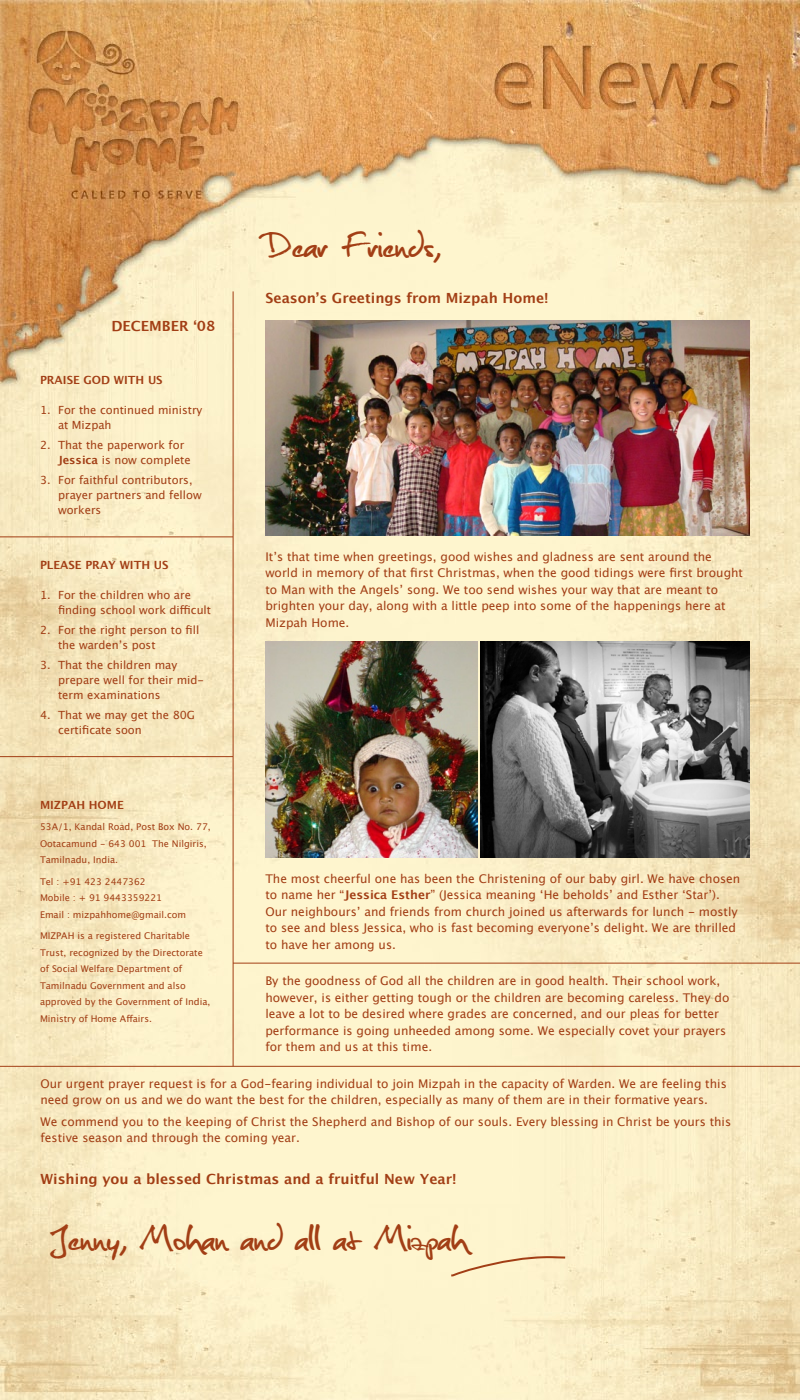
<style>
.page{position:relative;width:800px;height:1400px;background:#fff}
.page>*{position:absolute;margin:0;border:0;box-sizing:border-box;transform-origin:0 0}
.t1{font:48px "Christopherhand";color:#a23e15}
.t2{font:700 14px "Lucida Grande";color:#a23e15}
.t3{font:12px/16.5px "Lucida Grande";color:#a23e15}
.t4{font:11.2px/15px "Lucida Grande";color:#a23e15}
.t5{font:700 11.2px "Lucida Grande";color:#a23e15}
.t6{font:9.2px/16.5px "Lucida Grande";color:#a23e15}
.s1{font-weight:700}
</style>
<div class="page">
<img style="left:0;top:0;width:800px;height:1400px">
<hr style="left:233px;top:291px;width:1px;height:775px;background:#a23e15">
<hr style="left:0;top:537px;width:233px;height:1px;background:#a23e15">
<hr style="left:0;top:756px;width:233px;height:1px;background:#a23e15">
<hr style="left:0;top:1066px;width:233px;height:1px;background:#a23e15">
<svg style="left:449px;top:1255px;width:118px;height:23px;background:#f5e3bc"></svg>
<img style="left:265px;top:320px;width:485px;height:216px">
<img style="left:480px;top:642px;width:270px;height:216px">
<img style="left:265px;top:642px;width:213px;height:216px">
<hr style="left:233px;top:963px;width:567px;height:1px;background:#a23e15">
<hr style="left:233px;top:1066px;width:567px;height:1px;background:#a23e15">
<p class="t2" style="left:111px;top:318px;width:106px">DECEMBER ‘08</p>
<p class="t5" style="left:40px;top:374px;width:124px">PRAISE GOD WITH US</p>
<p class="t4" style="left:58px;top:403px;width:146px;text-indent:-18px">1. For the continued ministry at Mizpah</p>
<p class="t4" style="left:58px;top:438px;width:134px;text-indent:-18px">2. That the paperwork for<br><span class="s1">Jessica</span> is now complete</p>
<p class="t4" style="left:58px;top:473px;width:145px;text-indent:-18px">3. For faithful contributors, prayer partners and fellow workers</p>
<p class="t5" style="left:40px;top:559px;width:130px">PLEASE PRAY WITH US</p>
<p class="t4" style="left:58px;top:588px;width:155px;text-indent:-18px">1. For the children who are finding school work difficult</p>
<p class="t4" style="left:58px;top:623px;width:143px;text-indent:-18px">2. For the right person to fill the warden’s post</p>
<p class="t4" style="left:58px;top:658px;width:148px;text-indent:-18px">3. That the children may prepare well for their mid&shy;term examinations</p>
<p class="t4" style="left:58px;top:708px;width:139px;text-indent:-18px">4. That we may get the 80G certificate soon</p>
<h1 class="t1" style="left:266px;top:225px;width:178px">Dear Friends,</h1>
<p class="t2" style="left:266px;top:290px;width:285px">Season’s Greetings from Mizpah Home!</p>
<p class="t3" style="left:265px;top:549px;width:479px">It’s that time when greetings, good wishes and gladness are sent around the world in memory of that first Christmas, when the good tidings were first brought to Man with the Angels’ song. We too send wishes your way that are meant to brighten your day, along with a little peep into some of the happenings here at Mizpah Home.</p>
<p class="t5" style="left:40px;top:799px;width:85px">MIZPAH HOME</p>
<p class="t6" style="left:40px;top:819px;width:172px">53A/1, Kandal Road, Post Box No. 77,<br>Ootacamund - 643 001 The Nilgiris,<br>Tamilnadu, India.</p>
<p class="t6" style="left:40px;top:874px;width:148px">Tel : +91 423 2447362<br>Mobile : + 91 9443359221<br>Email : mizpahhome@gmail.com</p>
<p class="t6" style="left:40px;top:928px;width:172px">MIZPAH is a registered Charitable<br>Trust, recognized by the Directorate of Social Welfare Department of<br>Tamilnadu Government and also approved by the Government of India,<br>Ministry of Home Affairs.</p>
<p class="t3" style="left:265px;top:871px;width:476px">The most cheerful one has been the Christening of our baby girl. We have chosen to name her “<span class="s1">Jessica Esther</span>” (Jessica meaning ‘He beholds’ and Esther ‘Star’).<br>Our neighbours’ and friends from church joined us afterwards for lunch - mostly to see and bless Jessica, who is fast becoming everyone’s delight. We are thrilled to have her among us.</p>
<p class="t3" style="left:265px;top:973px;width:465px">By the goodness of God all the children are in good health. Their school work, however, is either getting tough or the children are becoming careless. They do leave a lot to be desired where grades are concerned, and our pleas for better performance is going unheeded among some. We especially covet your prayers for them and us at this time.</p>
<p class="t3" style="left:40px;top:1076px;width:688px">Our urgent prayer request is for a God-fearing individual to join Mizpah in the capacity of Warden. We are feeling this need grow on us and we do want the best for the children, especially as many of them are in their formative years.</p>
<p class="t3" style="left:40px;top:1114px;width:692px">We commend you to the keeping of Christ the Shepherd and Bishop of our souls. Every blessing in Christ be yours this festive season and through the coming year.</p>
<p class="t2" style="left:40px;top:1171px;width:418px">Wishing you a blessed Christmas and a fruitful New Year!</p>
<h1 class="t1" style="left:50px;top:1218px;width:420px">Jenny, Mohan and all at Mizpah</h1>
</div>
